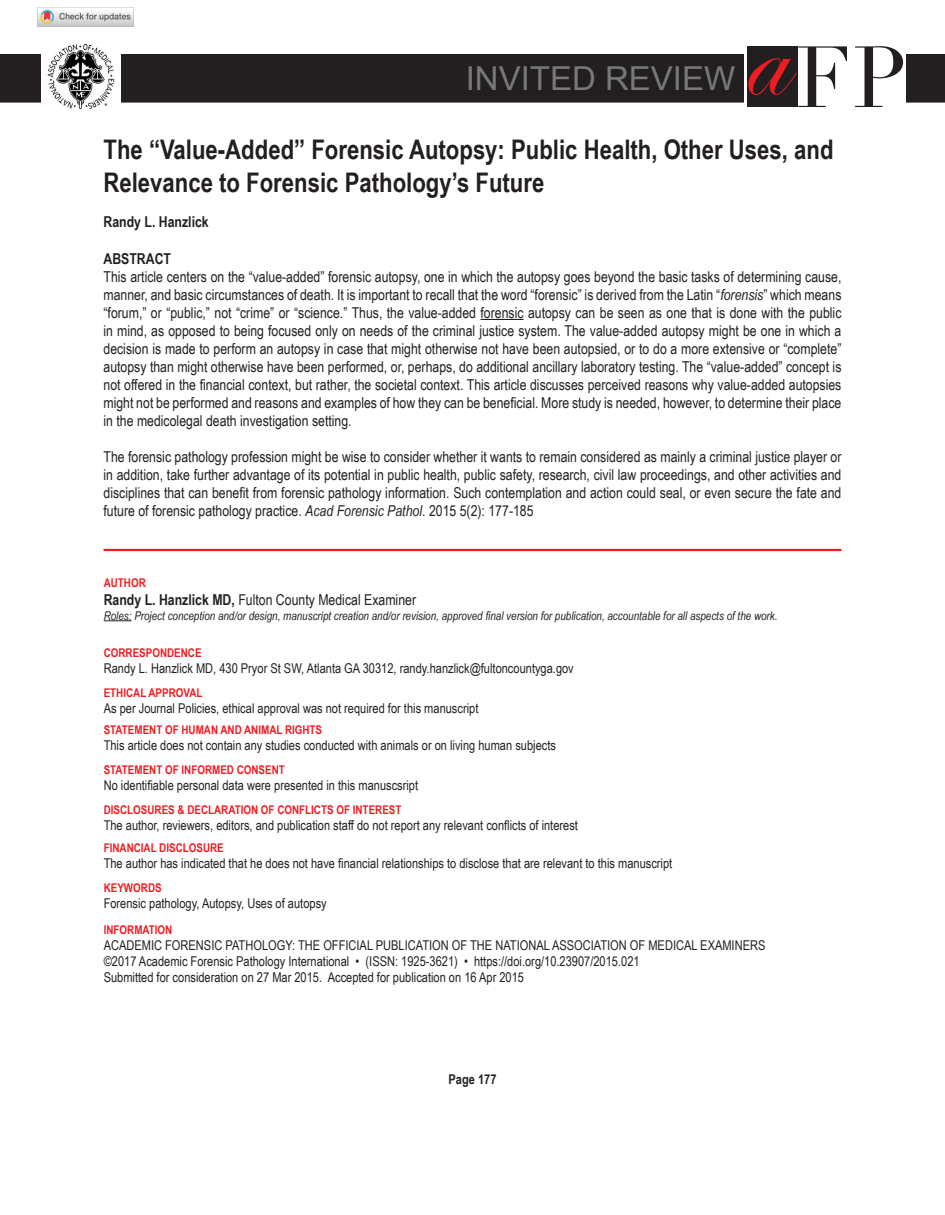
<style>
.page{position:relative;width:945px;height:1215px;background:#fff}
.page>*{position:absolute;margin:0;border:0;box-sizing:border-box;transform-origin:0 0}
.t1{font:33px "Arial";color:#76787b}
.t2{font:700 27px/32.4px "Arial Narrow";color:#231f20}
.t3{font:15px/18px "Arial Narrow";color:#231f20;text-align:justify}
.t4{font:700 15px "Arial Narrow";color:#231f20}
.t5{font:13.5px/16.2px "Arial Narrow";color:#231f20}
.t6{font:700 13.5px "Arial Narrow";color:#231f20}
.t7{font:700 12px "Arial Narrow";color:#ee1d23}
.t8{font:italic 12px "Arial Narrow";color:#231f20}
.s1{font-style:italic}
.s2{font-weight:700}
</style>
<div class="page">
<div style="left:1px;top:55px;width:943px;height:47px;background:#231f20"></div>
<div style="left:0;top:54px;width:945px;height:49px;border:2px solid #231f20"></div>
<div style="left:41px;top:37px;width:80px;height:79px;background:#fff"></div>
<div style="left:744px;top:44px;width:161px;height:69px;background:#fff"></div>
<div style="left:747px;top:46px;width:50px;height:61px;background:#231f20"></div>
<svg style="left:855px;top:46px;width:48px;height:61px"></svg>
<svg style="left:748px;top:46px;width:99px;height:61px"></svg>
<img style="left:47px;top:43px;width:68px;height:67px">
<hr style="left:481px;top:319px;width:43px;height:1px;background:#231f20">
<hr style="left:104px;top:549px;width:738px;height:2px;background:#ee1d23">
<svg style="left:104px;top:620px;width:28px;height:1px"></svg>
<img style="left:38px;top:8px;width:96px;height:19px">
<h1 class="t1" style="left:466px;top:57px;width:271px">INVITED REVIEW</h1>
<h2 class="t2" style="left:104px;top:132px;width:732px">The “Value-Added” Forensic Autopsy: Public Health, Other Uses, and<br>Relevance to Forensic Pathology’s Future</h2>
<p class="t4" style="left:104px;top:210px;width:107px">Randy L. Hanzlick</p>
<p class="t4" style="left:104px;top:247px;width:69px">ABSTRACT</p>
<p class="t3" style="left:104px;top:267px;width:740px">This article centers on the “value-added” forensic autopsy, one in which the autopsy goes beyond the basic tasks of determining cause, manner, and basic circumstances of death. It is important to recall that the word “forensic” is derived from the Latin “<span class="s1">forensis</span>” which means “forum,” or “public,” not “crime” or “science.” Thus, the value-added forensic autopsy can be seen as one that is done with the public in mind, as opposed to being focused only on needs of the criminal justice system. The value-added autopsy might be one in which a decision is made to perform an autopsy in case that might otherwise not have been autopsied, or to do a more extensive or “complete” autopsy than might otherwise have been performed, or, perhaps, do additional ancillary laboratory testing. The “value-added” concept is not offered in the financial context, but rather, the societal context. This article discusses perceived reasons why value-added autopsies might not be performed and reasons and examples of how they can be beneficial. More study is needed, however, to determine their place in the medicolegal death investigation setting.</p>
<p class="t3" style="left:104px;top:447px;width:740px">The forensic pathology profession might be wise to consider whether it wants to remain considered as mainly a criminal justice player or in addition, take further advantage of its potential in public health, public safety, research, civil law proceedings, and other activities and disciplines that can benefit from forensic pathology information. Such contemplation and action could seal, or even secure the fate and future of forensic pathology practice. <span class="s1">Acad Forensic Pathol</span>. 2015 5(2): 177-185</p>
<p class="t7" style="left:104px;top:574px;width:44px">AUTHOR</p>
<p class="t3" style="left:104px;top:590px;width:314px"><span class="s2">Randy L. Hanzlick MD,</span> Fulton County Medical Examiner</p>
<p class="t8" style="left:104px;top:607px;width:675px">Roles: Project conception and/or design, manuscript creation and/or revision, approved final version for publication, accountable for all aspects of the work.</p>
<p class="t7" style="left:104px;top:644px;width:99px">CORRESPONDENCE</p>
<p class="t5" style="left:104px;top:660px;width:472px">Randy L. Hanzlick MD, 430 Pryor St SW, Atlanta GA 30312, randy.hanzlick@fultoncountyga.gov</p>
<p class="t7" style="left:104px;top:684px;width:100px">ETHICAL APPROVAL</p>
<p class="t5" style="left:104px;top:700px;width:376px">As per Journal Policies, ethical approval was not required for this manuscript</p>
<p class="t7" style="left:104px;top:721px;width:220px">STATEMENT OF HUMAN AND ANIMAL RIGHTS</p>
<p class="t5" style="left:104px;top:737px;width:454px">This article does not contain any studies conducted with animals or on living human subjects</p>
<p class="t7" style="left:104px;top:761px;width:183px">STATEMENT OF INFORMED CONSENT</p>
<p class="t5" style="left:104px;top:777px;width:316px">No identifiable personal data were presented in this manuscsript</p>
<p class="t7" style="left:104px;top:801px;width:299px">DISCLOSURES &amp; DECLARATION OF CONFLICTS OF INTEREST</p>
<p class="t5" style="left:104px;top:817px;width:476px">The author, reviewers, editors, and publication staff do not report any relevant conflicts of interest</p>
<p class="t7" style="left:104px;top:839px;width:122px">FINANCIAL DISCLOSURE</p>
<p class="t5" style="left:104px;top:855px;width:570px">The author has indicated that he does not have financial relationships to disclose that are relevant to this manuscript</p>
<p class="t7" style="left:104px;top:879px;width:59px">KEYWORDS</p>
<p class="t5" style="left:104px;top:895px;width:225px">Forensic pathology, Autopsy, Uses of autopsy</p>
<p class="t7" style="left:104px;top:920px;width:70px">INFORMATION</p>
<p class="t5" style="left:104px;top:936px;width:663px">ACADEMIC FORENSIC PATHOLOGY: THE OFFICIAL PUBLICATION OF THE NATIONAL ASSOCIATION OF MEDICAL EXAMINERS ©2017 Academic Forensic Pathology International • (ISSN: 1925-3621) • https://doi.org/10.23907/2015.021<br>Submitted for consideration on 27 Mar 2015. Accepted for publication on 16 Apr 2015</p>
<p class="t6" style="left:448px;top:1069px;width:50px">Page 177</p>
</div>
